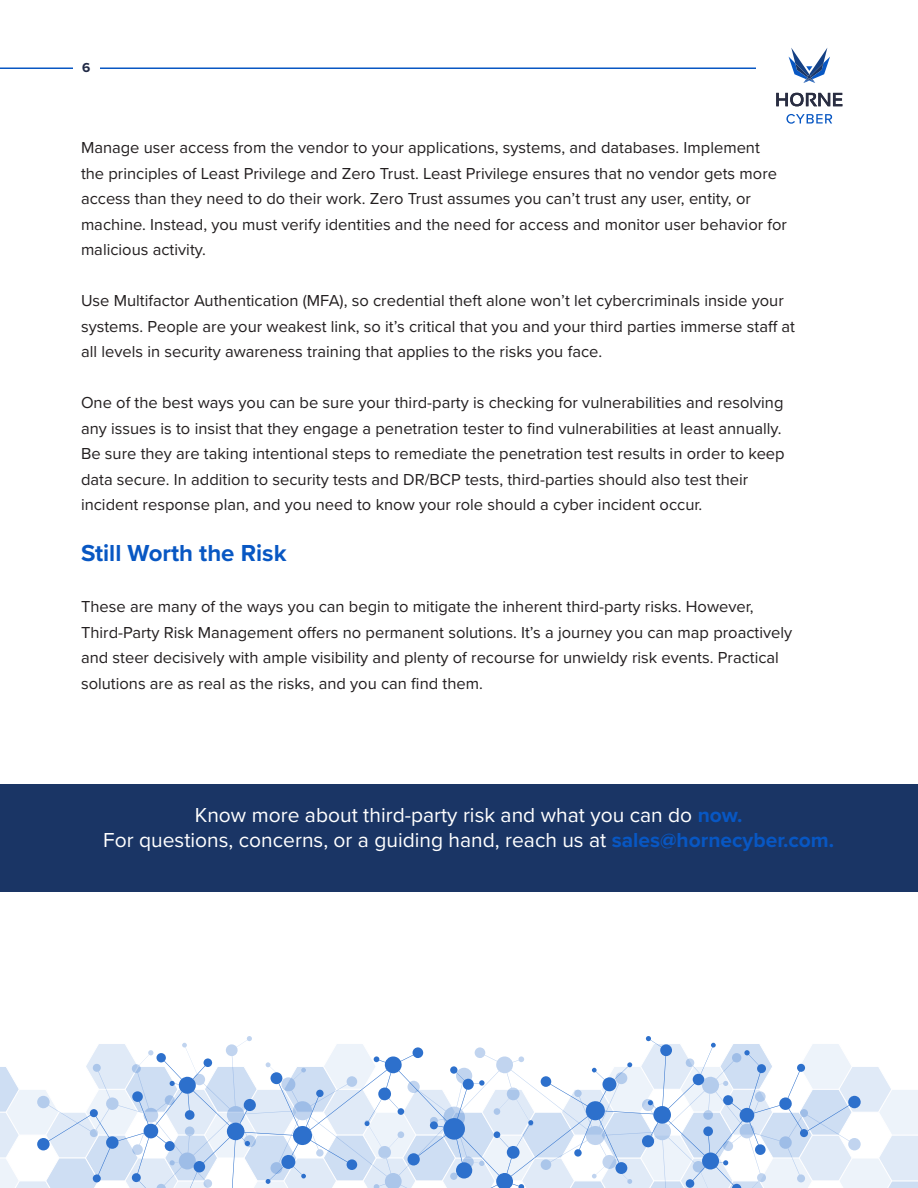
<style>
.page{position:relative;width:918px;height:1188px;background:#fff}
.page>*{position:absolute;margin:0;border:0;box-sizing:border-box;transform-origin:0 0}
.t1{font:700 24px "Proxima Nova";color:#0857c3}
.t2{font:21px "Proxima Nova";color:#fff}
.t3{font:16.5px/25.5px "Proxima Nova";color:#231f20}
.t4{font:700 13.5px "Proxima Nova";color:#202945}
.s1{font-weight:700;color:#0857c3}
</style>
<div class="page">
<hr style="left:0;top:68px;width:756px;height:1px;background:#0857c3">
<svg style="left:1px;top:1067px;width:917px;height:121px"></svg>
<svg style="left:37px;top:1036px;width:824px;height:152px"></svg>
<div style="left:73px;top:32px;width:26px;height:78px;background:#fff"></div>
<svg style="left:789px;top:48px;width:41px;height:35px"></svg>
<svg style="left:786px;top:114px;width:46px;height:10px"></svg>
<svg style="left:776px;top:93px;width:67px;height:13px"></svg>
<div style="left:0;top:784px;width:918px;height:108px;background:#1a3565"></div>
<p class="t4" style="left:82px;top:58px;width:10px">6</p>
<p class="t3" style="left:81px;top:134px;width:708px">Manage user access from the vendor to your applications, systems, and databases. Implement the principles of Least Privilege and Zero Trust. Least Privilege ensures that no vendor gets more access than they need to do their work. Zero Trust assumes you can’t trust any user, entity, or machine. Instead, you must verify identities and the need for access and monitor user behavior for malicious activity.</p>
<p class="t3" style="left:81px;top:287px;width:716px">Use Multifactor Authentication (MFA), so credential theft alone won’t let cybercriminals inside your systems. People are your weakest link, so it’s critical that you and your third parties immerse staff at all levels in security awareness training that applies to the risks you face.</p>
<p class="t3" style="left:81px;top:389px;width:705px">One of the best ways you can be sure your third-party is checking for vulnerabilities and resolving any issues is to insist that they engage a penetration tester to find vulnerabilities at least annually.<br>Be sure they are taking intentional steps to remediate the penetration test results in order to keep data secure. In addition to security tests and DR/BCP tests, third-parties should also test their incident response plan, and you need to know your role should a cyber incident occur.</p>
<p class="t1" style="left:81px;top:536px;width:207px">Still Worth the Risk</p>
<p class="t3" style="left:81px;top:593px;width:713px">These are many of the ways you can begin to mitigate the inherent third-party risks. However, Third-Party Risk Management offers no permanent solutions. It’s a journey you can map proactively and steer decisively with ample visibility and plenty of recourse for unwieldy risk events. Practical solutions are as real as the risks, and you can find them.</p>
<p class="t2" style="left:195px;top:800px;width:549px">Know more about third-party risk and what you can do <span class="s1">now.</span></p>
<p class="t2" style="left:103px;top:825px;width:732px">For questions, concerns, or a guiding hand, reach us at <span class="s1">sales@hornecyber.com.</span></p>
</div>
